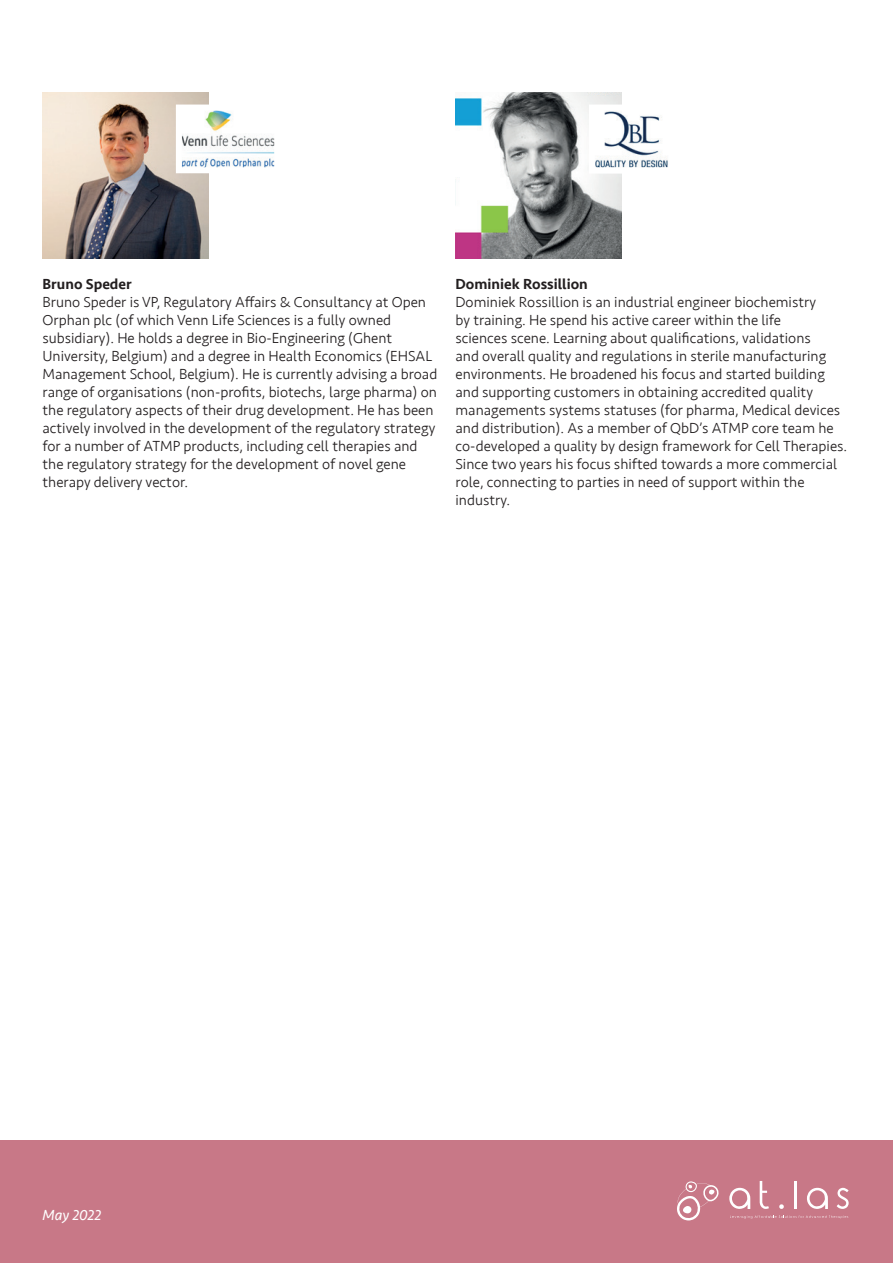
<style>
.page{position:relative;width:893px;height:1263px;background:#fff}
.page>*{position:absolute;margin:0;border:0;box-sizing:border-box;transform-origin:0 0}
.t1{font:300 15px/18px "Seravek";color:#231f20}
.t2{font:500 15px "Seravek";color:#231f20}
.t3{font:italic 15px "Seravek";color:#fff}
</style>
<div class="page">
<div style="left:0;top:1141px;width:893px;height:122px;background:#c87887"></div>
<img style="left:42px;top:92px;width:166px;height:166px">
<img style="left:456px;top:92px;width:165px;height:166px">
<svg style="left:586px;top:102px;width:82px;height:75px"></svg>
<svg style="left:173px;top:102px;width:102px;height:74px"></svg>
<svg style="left:729px;top:1188px;width:21px;height:21px"></svg>
<svg style="left:760px;top:1181px;width:9px;height:28px"></svg>
<svg style="left:779px;top:1204px;width:5px;height:5px"></svg>
<hr style="left:794px;top:1181px;width:3px;height:28px;background:#fff">
<svg style="left:807px;top:1188px;width:21px;height:21px"></svg>
<svg style="left:837px;top:1188px;width:12px;height:21px"></svg>
<svg style="left:730px;top:1215px;width:118px;height:3px"></svg>
<svg style="left:677px;top:1181px;width:42px;height:39px"></svg>
<p class="t2" style="left:43px;top:275px;width:91px">Bruno Speder</p>
<p class="t1" style="left:43px;top:293px;width:396px">Bruno Speder is VP, Regulatory Affairs &amp; Consultancy at Open Orphan plc (of which Venn Life Sciences is a fully owned subsidiary). He holds a degree in Bio-Engineering (Ghent University, Belgium) and a degree in Health Economics (EHSAL Management School, Belgium). He is currently advising a broad range of organisations (non-profits, biotechs, large pharma) on the regulatory aspects of their drug development. He has been actively involved in the development of the regulatory strategy for a number of ATMP products, including cell therapies and the regulatory strategy for the development of novel gene therapy delivery vector.</p>
<p class="t2" style="left:455px;top:275px;width:134px">Dominiek Rossillion</p>
<p class="t1" style="left:455px;top:293px;width:393px">Dominiek Rossillion is an industrial engineer biochemistry<br>by training. He spend his active career within the life<br>sciences scene. Learning about qualifications, validations<br>and overall quality and regulations in sterile manufacturing environments. He broadened his focus and started building and supporting customers in obtaining accredited quality managements systems statuses (for pharma, Medical devices and distribution). As a member of QbD’s ATMP core team he co-developed a quality by design framework for Cell Therapies.<br>Since two years his focus shifted towards a more commercial role, connecting to parties in need of support within the industry.</p>
<p class="t3" style="left:43px;top:1203px;width:60px">May 2022</p>
</div>
